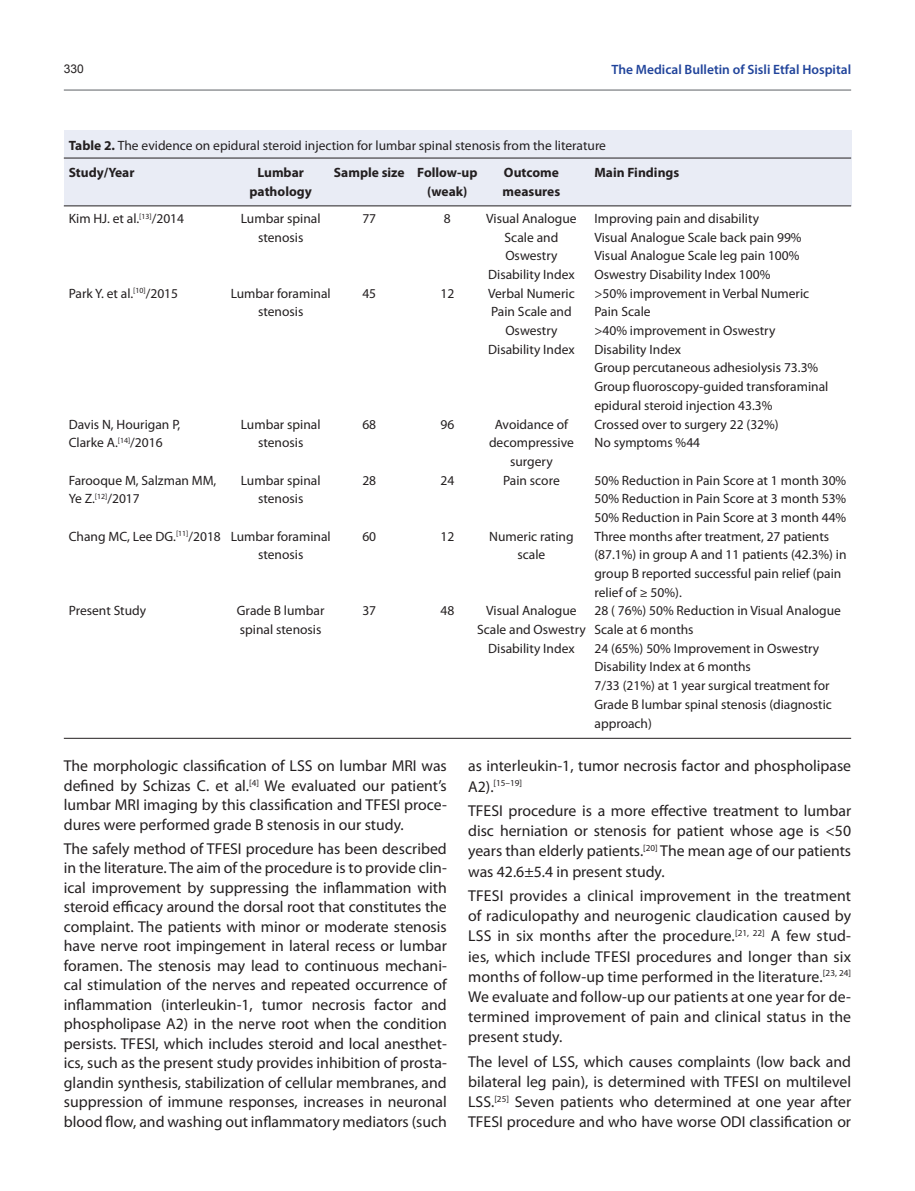
<style>
.page{position:relative;width:915px;height:1191px;background:#fff}
.page>*{position:absolute;margin:0;border:0;box-sizing:border-box;transform-origin:0 0}
.ana_metin_bosluksuz{font:15.75px/19.5px "Myriad Pro";color:#231f20;text-align:justify}
.tablo_satiri{font:13.5px "Myriad Pro";color:#231f20}
.tablo_satiri-2{font:700 13.5px "Myriad Pro";color:#231f20}
.t1{font:600 13.5px "Myriad Pro";color:#21449b}
.t2{font:12px "Arial";color:#231f20}
.ana_metin_bosluksuz-2{font:9.15px "Myriad Pro";color:#231f20}
.s1{font-weight:700}
.s2{font-size:15.75px}
</style>
<div class="page">
<hr style="left:64px;top:89px;width:786px;height:2px;background:#939598">
<div style="left:64px;top:131px;width:786px;height:75px;background:#e9ecf5"></div>
<hr style="left:64px;top:158px;width:786px;height:1px;background:#231f20">
<hr style="left:64px;top:738px;width:786px;height:1px;background:#231f20">
<hr style="left:64px;top:206px;width:786px;height:1px;background:#231f20">
<p class="t2" style="left:64px;top:60px;width:22px">330</p>
<p class="t1" style="left:611px;top:61px;width:241px">The Medical Bulletin of Sisli Etfal Hospital</p>
<p class="tablo_satiri" style="left:69px;top:137px;width:538px"><span class="s1">Table 2.</span> The evidence on epidural steroid injection for lumbar spinal stenosis from the literature</p>
<p class="tablo_satiri-2" style="left:69px;top:164px;width:67px">Study/Year</p>
<p class="tablo_satiri-2" style="left:257px;top:164px;width:48px">Lumbar</p>
<p class="tablo_satiri-2" style="left:334px;top:164px;width:145px">Sample size Follow-up</p>
<p class="tablo_satiri-2" style="left:503px;top:164px;width:56px">Outcome</p>
<p class="tablo_satiri-2" style="left:594px;top:164px;width:86px">Main Findings</p>
<p class="tablo_satiri-2" style="left:249px;top:182px;width:64px">pathology</p>
<p class="tablo_satiri-2" style="left:427px;top:182px;width:42px">(weak)</p>
<p class="tablo_satiri-2" style="left:502px;top:182px;width:59px">measures</p>
<p class="tablo_satiri" style="left:69px;top:210px;width:117px">Kim HJ. et al.<sup>[13]</sup>/2014</p>
<p class="tablo_satiri" style="left:241px;top:210px;width:81px">Lumbar spinal</p>
<p class="tablo_satiri" style="left:362px;top:210px;width:15px">77</p>
<p class="tablo_satiri" style="left:443px;top:210px;width:8px">8</p>
<p class="tablo_satiri" style="left:486px;top:210px;width:92px">Visual Analogue</p>
<p class="tablo_satiri" style="left:594px;top:210px;width:166px">Improving pain and disability</p>
<p class="tablo_satiri" style="left:258px;top:229px;width:47px">stenosis</p>
<p class="tablo_satiri" style="left:504px;top:229px;width:55px">Scale and</p>
<p class="tablo_satiri" style="left:594px;top:229px;width:209px">Visual Analogue Scale back pain 99%</p>
<p class="tablo_satiri" style="left:505px;top:247px;width:54px">Oswestry</p>
<p class="tablo_satiri" style="left:594px;top:247px;width:206px">Visual Analogue Scale leg pain 100%</p>
<p class="tablo_satiri" style="left:488px;top:266px;width:88px">Disability Index</p>
<p class="tablo_satiri" style="left:594px;top:266px;width:177px">Oswestry Disability Index 100%</p>
<p class="tablo_satiri" style="left:69px;top:285px;width:111px">Park Y. et al.<sup>[10]</sup>/2015</p>
<p class="tablo_satiri" style="left:230px;top:285px;width:101px">Lumbar foraminal</p>
<p class="tablo_satiri" style="left:362px;top:285px;width:15px">45</p>
<p class="tablo_satiri" style="left:440px;top:285px;width:15px">12</p>
<p class="tablo_satiri" style="left:488px;top:285px;width:88px">Verbal Numeric</p>
<p class="tablo_satiri" style="left:594px;top:285px;width:216px">&gt;50% improvement in Verbal Numeric</p>
<p class="tablo_satiri" style="left:258px;top:303px;width:47px">stenosis</p>
<p class="tablo_satiri" style="left:491px;top:303px;width:82px">Pain Scale and</p>
<p class="tablo_satiri" style="left:594px;top:303px;width:58px">Pain Scale</p>
<p class="tablo_satiri" style="left:505px;top:322px;width:54px">Oswestry</p>
<p class="tablo_satiri" style="left:594px;top:322px;width:182px">&gt;40% improvement in Oswestry</p>
<p class="tablo_satiri" style="left:488px;top:341px;width:88px">Disability Index</p>
<p class="tablo_satiri" style="left:594px;top:341px;width:88px">Disability Index</p>
<p class="tablo_satiri" style="left:594px;top:359px;width:225px">Group percutaneous adhesiolysis 73.3%</p>
<p class="tablo_satiri" style="left:594px;top:378px;width:235px">Group fluoroscopy-guided transforaminal</p>
<p class="tablo_satiri" style="left:594px;top:397px;width:179px">epidural steroid injection 43.3%</p>
<p class="tablo_satiri" style="left:69px;top:416px;width:113px">Davis N, Hourigan P,</p>
<p class="tablo_satiri" style="left:241px;top:416px;width:81px">Lumbar spinal</p>
<p class="tablo_satiri" style="left:362px;top:416px;width:15px">68</p>
<p class="tablo_satiri" style="left:440px;top:416px;width:15px">96</p>
<p class="tablo_satiri" style="left:494px;top:416px;width:75px">Avoidance of</p>
<p class="tablo_satiri" style="left:594px;top:416px;width:186px">Crossed over to surgery 22 (32%)</p>
<p class="tablo_satiri" style="left:69px;top:434px;width:95px">Clarke A.<sup>[14]</sup>/2016</p>
<p class="tablo_satiri" style="left:258px;top:434px;width:47px">stenosis</p>
<p class="tablo_satiri" style="left:489px;top:434px;width:86px">decompressive</p>
<p class="tablo_satiri" style="left:594px;top:434px;width:107px">No symptoms %44</p>
<p class="tablo_satiri" style="left:510px;top:453px;width:44px">surgery</p>
<p class="tablo_satiri" style="left:69px;top:472px;width:149px">Farooque M, Salzman MM,</p>
<p class="tablo_satiri" style="left:241px;top:472px;width:81px">Lumbar spinal</p>
<p class="tablo_satiri" style="left:362px;top:472px;width:15px">28</p>
<p class="tablo_satiri" style="left:440px;top:472px;width:15px">24</p>
<p class="tablo_satiri" style="left:503px;top:472px;width:58px">Pain score</p>
<p class="tablo_satiri" style="left:594px;top:472px;width:253px">50% Reduction in Pain Score at 1 month 30%</p>
<p class="tablo_satiri" style="left:69px;top:490px;width:72px">Ye Z.<sup>[12]</sup>/2017</p>
<p class="tablo_satiri" style="left:258px;top:490px;width:47px">stenosis</p>
<p class="tablo_satiri" style="left:594px;top:490px;width:253px">50% Reduction in Pain Score at 3 month 53%</p>
<p class="tablo_satiri" style="left:594px;top:509px;width:253px">50% Reduction in Pain Score at 3 month 44%</p>
<p class="tablo_satiri" style="left:69px;top:528px;width:263px">Chang MC, Lee DG.<sup>[11]</sup>/2018 Lumbar foraminal</p>
<p class="tablo_satiri" style="left:362px;top:528px;width:15px">60</p>
<p class="tablo_satiri" style="left:440px;top:528px;width:15px">12</p>
<p class="tablo_satiri" style="left:489px;top:528px;width:86px">Numeric rating</p>
<p class="tablo_satiri" style="left:594px;top:528px;width:236px">Three months after treatment, 27 patients</p>
<p class="tablo_satiri" style="left:258px;top:546px;width:47px">stenosis</p>
<p class="tablo_satiri" style="left:517px;top:546px;width:29px">scale</p>
<p class="tablo_satiri" style="left:594px;top:546px;width:253px">(87.1%) in group A and 11 patients (42.3%) in</p>
<p class="tablo_satiri" style="left:594px;top:565px;width:248px">group B reported successful pain relief (pain</p>
<p class="tablo_satiri" style="left:594px;top:584px;width:89px">relief of ≥ 50%).</p>
<p class="tablo_satiri" style="left:69px;top:602px;width:79px">Present Study</p>
<p class="tablo_satiri" style="left:237px;top:602px;width:89px">Grade B lumbar</p>
<p class="tablo_satiri" style="left:362px;top:602px;width:15px">37</p>
<p class="tablo_satiri" style="left:440px;top:602px;width:15px">48</p>
<p class="tablo_satiri" style="left:486px;top:602px;width:92px">Visual Analogue</p>
<p class="tablo_satiri" style="left:594px;top:602px;width:248px">28 ( 76%) 50% Reduction in Visual Analogue</p>
<p class="tablo_satiri" style="left:240px;top:621px;width:83px">spinal stenosis</p>
<p class="tablo_satiri" style="left:477px;top:621px;width:218px">Scale and Oswestry Scale at 6 months</p>
<p class="tablo_satiri" style="left:488px;top:640px;width:88px">Disability Index</p>
<p class="tablo_satiri" style="left:594px;top:640px;width:226px">24 (65%) 50% Improvement in Oswestry</p>
<p class="tablo_satiri" style="left:594px;top:658px;width:158px">Disability Index at 6 months</p>
<p class="tablo_satiri" style="left:594px;top:677px;width:236px">7/33 (21%) at 1 year surgical treatment for</p>
<p class="tablo_satiri" style="left:594px;top:696px;width:239px">Grade B lumbar spinal stenosis (diagnostic</p>
<p class="tablo_satiri" style="left:594px;top:714px;width:59px">approach)</p>
<p class="ana_metin_bosluksuz" style="left:64px;top:756px;width:384px">The morphologic classification of LSS on lumbar MRI was defined by Schizas C. et al.<sup>[4]</sup> We evaluated our patient’s lumbar MRI imaging by this classification and TFESI proce&shy;dures were performed grade B stenosis in our study.</p>
<p class="ana_metin_bosluksuz" style="left:64px;top:838px;width:384px">The safely method of TFESI procedure has been described in the literature. The aim of the procedure is to provide clin&shy;ical improvement by suppressing the inflammation with steroid efficacy around the dorsal root that constitutes the complaint. The patients with minor or moderate stenosis have nerve root impingement in lateral recess or lumbar foramen. The stenosis may lead to continuous mechani&shy;cal stimulation of the nerves and repeated occurrence of inflammation (interleukin-1, tumor necrosis factor and phospholipase A2) in the nerve root when the condition persists. TFESI, which includes steroid and local anesthet&shy;ics, such as the present study provides inhibition of prosta&shy;glandin synthesis, stabilization of cellular membranes, and suppression of immune responses, increases in neuronal blood flow, and washing out inflammatory mediators (such</p>
<p class="ana_metin_bosluksuz" style="left:468px;top:756px;width:384px">as interleukin-1, tumor necrosis factor and phospholipase</p>
<p class="ana_metin_bosluksuz-2" style="left:468px;top:777px;width:55px"><span class="s2">A2).</span>[15–19]</p>
<p class="ana_metin_bosluksuz" style="left:468px;top:800px;width:384px;line-height:20.1px">TFESI procedure is a more effective treatment to lumbar disc herniation or stenosis for patient whose age is &lt;50 years than elderly patients.<sup>[20]</sup> The mean age of our patients was 42.6±5.4 in present study.</p>
<p class="ana_metin_bosluksuz" style="left:468px;top:885px;width:384px;line-height:20.1px">TFESI provides a clinical improvement in the treatment of radiculopathy and neurogenic claudication caused by LSS in six months after the procedure.<sup>[21,</sup> <sup>22]</sup> A few stud&shy;ies, which include TFESI procedures and longer than six months of follow-up time performed in the literature.<sup>[23,</sup> <sup>24] </sup>We evaluate and follow-up our patients at one year for de&shy;termined improvement of pain and clinical status in the present study.</p>
<p class="ana_metin_bosluksuz" style="left:468px;top:1051px;width:384px;line-height:20.1px">The level of LSS, which causes complaints (low back and bilateral leg pain), is determined with TFESI on multilevel LSS.<sup>[25]</sup> Seven patients who determined at one year after TFESI procedure and who have worse ODI classification or</p>
</div>
